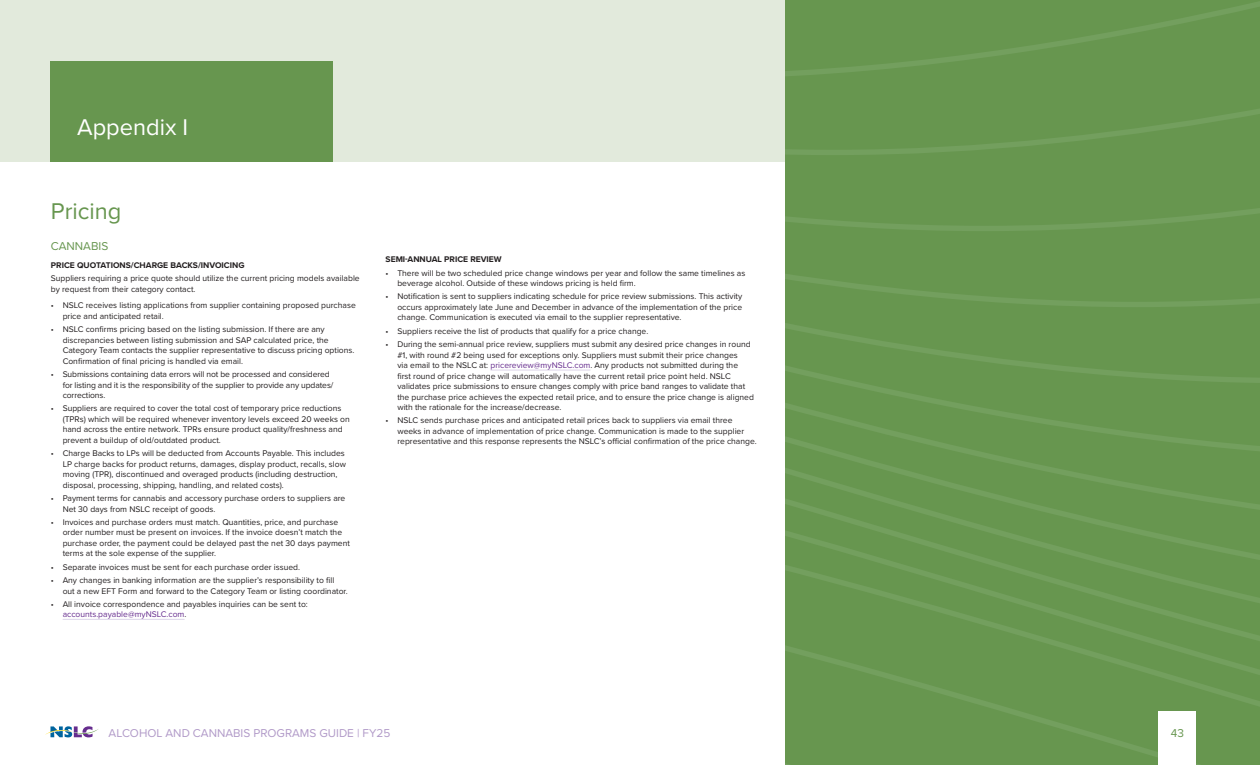
<style>
.page{position:relative;width:1260px;height:765px;background:#fff}
.page>*{position:absolute;margin:0;border:0;box-sizing:border-box;transform-origin:0 0}
.t1{font:23.62px "Proxima Nova";color:#fff}
.t2{font:23.62px "Proxima Nova";color:#67964f}
.t3{font:11.75px "Proxima Nova";color:#b19ac8}
.t4{font:11.75px "Proxima Nova";color:#67964f}
.t5{font:8.5px/10.5px "Proxima Nova";color:#231f20}
.t6{font:700 8.5px "Proxima Nova";color:#231f20}
.s1{color:#662d8e}
</style>
<div class="page">
<svg style="left:45px;top:726px;width:53px;height:11px"></svg>
<div style="left:0;top:0;width:1260px;height:161px;background:#e2eadc"></div>
<div style="left:786px;top:711px;width:474px;height:54px;background:#67964f"></div>
<div style="left:786px;top:0;width:474px;height:12px;background:#67964f"></div>
<div style="left:786px;top:12px;width:474px;height:33px;background:#67964f"></div>
<svg style="left:786px;top:45px;width:474px;height:31px;background:#689650"></svg>
<div style="left:786px;top:76px;width:474px;height:31px;background:#67964f"></div>
<div style="left:786px;top:107px;width:474px;height:32px;background:#67964f"></div>
<svg style="left:786px;top:139px;width:474px;height:36px;background:#689650"></svg>
<div style="left:786px;top:175px;width:474px;height:40px;background:#67964f"></div>
<svg style="left:786px;top:215px;width:474px;height:46px;background:#689650"></svg>
<svg style="left:786px;top:261px;width:474px;height:55px;background:#689650"></svg>
<svg style="left:786px;top:316px;width:474px;height:63px;background:#689650"></svg>
<svg style="left:786px;top:379px;width:474px;height:74px;background:#689650"></svg>
<svg style="left:786px;top:453px;width:474px;height:258px;background:#689750"></svg>
<div style="left:1159px;top:712px;width:37px;height:53px;background:#fff"></div>
<div style="left:50px;top:61px;width:283px;height:100px;background:#67964f"></div>
<hr style="left:63px;top:619px;width:122px;height:1px;background:#ddd5e9">
<hr style="left:490px;top:370px;width:100px;height:1px;background:#ddd5e9">
<h2 class="t1" style="left:77px;top:109px;width:113px">Appendix I</h2>
<h2 class="t2" style="left:51px;top:194px;width:72px">Pricing</h2>
<h3 class="t4" style="left:51px;top:237px;width:59px">CANNABIS</h3>
<h4 class="t6" style="left:51px;top:259px;width:195px">PRICE QUOTATIONS/CHARGE BACKS/INVOICING</h4>
<p class="t5" style="left:51px;top:273px;width:310px">Suppliers requiring a price quote should utilize the current pricing models available by request from their category contact.</p>
<p class="t5" style="left:63px;top:300px;width:295px;text-indent:-12px">• NSLC receives listing applications from supplier containing proposed purchase price and anticipated retail.</p>
<p class="t5" style="left:63px;top:324px;width:293px;text-indent:-12px">• NSLC confirms pricing based on the listing submission. If there are any discrepancies between listing submission and SAP calculated price, the Category Team contacts the supplier representative to discuss pricing options.<br>Confirmation of final pricing is handled via email.</p>
<p class="t5" style="left:63px;top:369px;width:272px;text-indent:-12px">• Submissions containing data errors will not be processed and considered for listing and it is the responsibility of the supplier to provide any updates/ corrections.</p>
<p class="t5" style="left:63px;top:403px;width:289px;text-indent:-12px">• Suppliers are required to cover the total cost of temporary price reductions (TPRs) which will be required whenever inventory levels exceed 20 weeks on hand across the entire network. TPRs ensure product quality/freshness and prevent a buildup of old/outdated product.</p>
<p class="t5" style="left:63px;top:448px;width:285px;text-indent:-12px">• Charge Backs to LPs will be deducted from Accounts Payable. This includes LP charge backs for product returns, damages, display product, recalls, slow moving (TPR), discontinued and overaged products (including destruction, disposal, processing, shipping, handling, and related costs).</p>
<p class="t5" style="left:63px;top:493px;width:284px;text-indent:-12px">• Payment terms for cannabis and accessory purchase orders to suppliers are<br>Net 30 days from NSLC receipt of goods.</p>
<p class="t5" style="left:63px;top:516px;width:289px;text-indent:-12px">• Invoices and purchase orders must match. Quantities, price, and purchase order number must be present on invoices. If the invoice doesn’t match the purchase order, the payment could be delayed past the net 30 days payment terms at the sole expense of the supplier.</p>
<p class="t5" style="left:51px;top:561px;width:251px">• Separate invoices must be sent for each purchase order issued.</p>
<p class="t5" style="left:63px;top:575px;width:286px;text-indent:-12px">• Any changes in banking information are the supplier’s responsibility to fill out a new EFT Form and forward to the Category Team or listing coordinator.</p>
<p class="t5" style="left:63px;top:598px;width:247px;text-indent:-12px">• All invoice correspondence and payables inquiries can be sent to: <span class="s1">accounts.payable@myNSLC.com</span>.</p>
<h4 class="t6" style="left:386px;top:253px;width:118px">SEMI-ANNUAL PRICE REVIEW</h4>
<p class="t5" style="left:397px;top:267px;width:349px;text-indent:-12px">• There will be two scheduled price change windows per year and follow the same timelines as beverage alcohol. Outside of these windows pricing is held firm.</p>
<p class="t5" style="left:397px;top:291px;width:346px;text-align:justify;text-indent:-12px">• Notification is sent to suppliers indicating schedule for price review submissions. This activity occurs approximately late June and December in advance of the implementation of the price change. Communication is executed via email to the supplier representative.</p>
<p class="t5" style="left:386px;top:325px;width:264px">• Suppliers receive the list of products that qualify for a price change.</p>
<p class="t5" style="left:397px;top:339px;width:358px;text-indent:-12px">• During the semi-annual price review, suppliers must submit any desired price changes in round #1, with round #2 being used for exceptions only. Suppliers must submit their price changes<br>via email to the NSLC at: <span class="s1">pricereview@myNSLC.com</span>. Any products not submitted during the<br>first round of price change will automatically have the current retail price point held. NSLC validates price submissions to ensure changes comply with price band ranges to validate that the purchase price achieves the expected retail price, and to ensure the price change is aligned with the rationale for the increase/decrease.</p>
<p class="t5" style="left:397px;top:415px;width:361px;text-indent:-12px">• NSLC sends purchase prices and anticipated retail prices back to suppliers via email three weeks in advance of implementation of price change. Communication is made to the supplier representative and this response represents the NSLC’s official confirmation of the price change.</p>
<h2 class="t3" style="left:109px;top:724px;width:283px">ALCOHOL AND CANNABIS PROGRAMS GUIDE | FY25</h2>
<h3 class="t4" style="left:1171px;top:724px;width:15px">43</h3>
</div>
